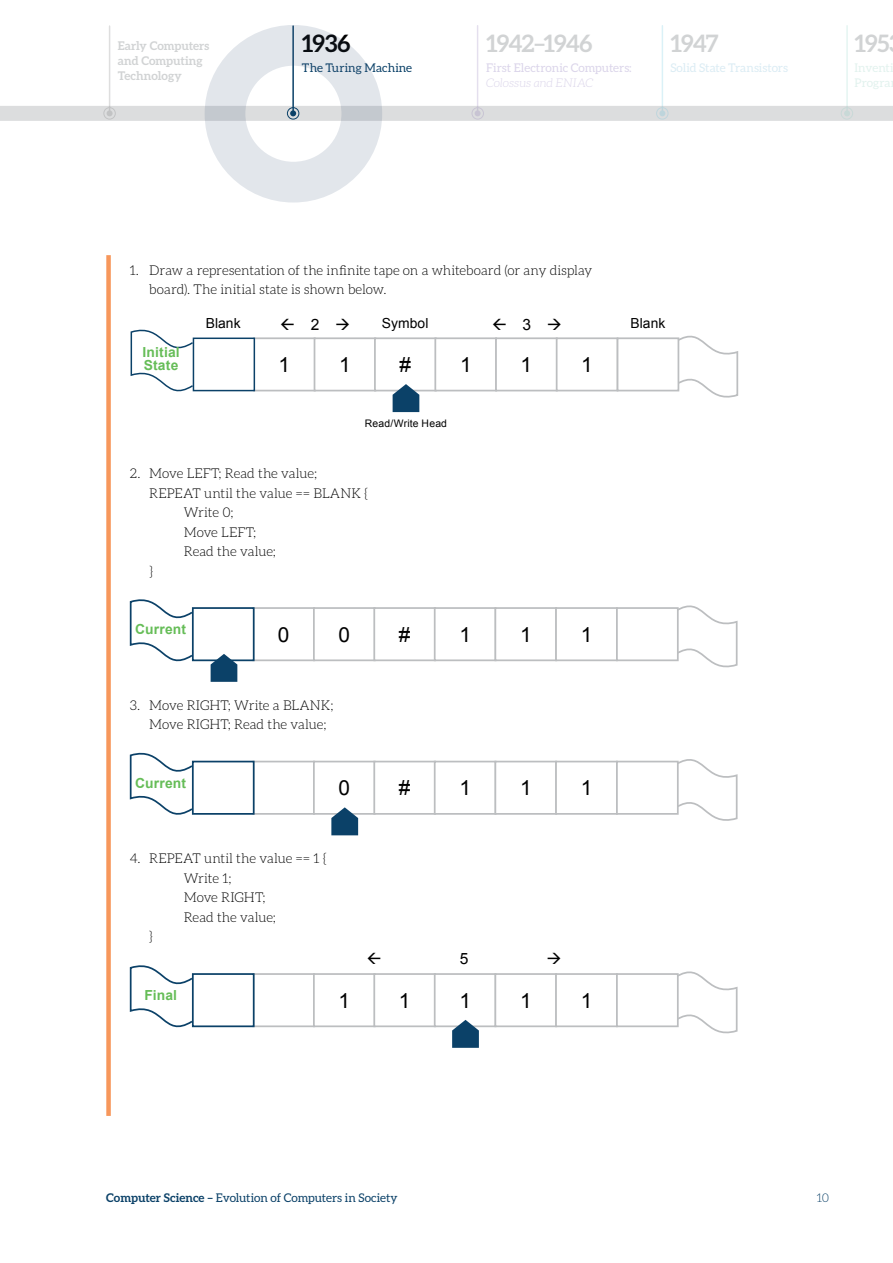
<style>
.page{position:relative;width:893px;height:1263px;background:#fff}
.page>*{position:absolute;margin:0;border:0;box-sizing:border-box;transform-origin:0 0}
.t1{font:700 24px "Aleo";letter-spacing:-.035em;color:#d1d3d4}
.t2{font:700 24px "Aleo";color:#000}
.t3{font:20.85px "Arial";color:#000}
.t4{font:15.6px "Arial";color:#000}
.t5{font:700 13.8px/12.6px "Arial";letter-spacing:.01em;color:#66bd58}
.t6{font:13.8px "Arial";letter-spacing:.005em;color:#000}
.t7{font:300 13.5px/19.5px "Aleo";letter-spacing:-.005em;color:#000}
.t8{font:12px "Aleo";color:#0b4168}
.t9{font:700 12px/15px "Aleo";color:#d1d3d4}
.t10{font:12px "Aleo";color:#dbd5ea}
.t11{font:12px "Aleo";color:#dbecf4}
.t12{font:italic 300 12px "Aleo";color:#dbd5ea}
.t13{font:12px/15px "Aleo";letter-spacing:.005em;color:#e2f2ee}
.t14{font:300 12px "Aleo";color:#0b4168}
.t15{font:10.35px "Arial";letter-spacing:.015em;color:#000}
.s1{font-weight:700}
</style>
<div class="page">
<div style="left:0;top:106px;width:893px;height:15px;background:#dcddde"></div>
<hr style="left:292px;top:26px;width:2px;height:87px;background:#0b4168">
<svg style="left:290px;top:110px;width:6px;height:6px"></svg>
<div style="left:287px;top:107px;width:12px;height:12px;border:1px solid #0b4168;border-radius:50%"></div>
<hr style="left:109px;top:26px;width:1px;height:87px;background:#58595b">
<svg style="left:107px;top:110px;width:6px;height:6px"></svg>
<div style="left:103px;top:107px;width:13px;height:12px;border:1px solid #58595b;border-radius:50%"></div>
<hr style="left:477px;top:26px;width:1px;height:87px;background:#7960a9">
<svg style="left:475px;top:110px;width:6px;height:6px"></svg>
<div style="left:472px;top:107px;width:12px;height:12px;border:1px solid #7960a9;border-radius:50%"></div>
<hr style="left:662px;top:26px;width:1px;height:87px;background:#47b8d8">
<svg style="left:659px;top:110px;width:6px;height:6px"></svg>
<div style="left:656px;top:107px;width:12px;height:12px;border:1px solid #47b8d8;border-radius:50%"></div>
<hr style="left:846px;top:26px;width:2px;height:87px;background:#77cabc">
<svg style="left:844px;top:110px;width:6px;height:6px"></svg>
<div style="left:841px;top:107px;width:12px;height:12px;border:1px solid #77cabc;border-radius:50%"></div>
<div style="left:205px;top:25px;width:177px;height:178px;border:41px solid #3f587b;border-radius:50%"></div>
<div style="left:106px;top:255px;width:5px;height:861px;background:#f7975b"></div>
<svg style="left:130px;top:329px;width:65px;height:63px"></svg>
<svg style="left:674px;top:335px;width:65px;height:63px"></svg>
<div style="left:253px;top:337px;width:63px;height:54px;border:2px solid #bcbec0"></div>
<div style="left:314px;top:337px;width:62px;height:54px;border:2px solid #bcbec0"></div>
<div style="left:374px;top:337px;width:63px;height:54px;border:2px solid #bcbec0"></div>
<div style="left:434px;top:337px;width:63px;height:54px;border:2px solid #bcbec0"></div>
<div style="left:495px;top:337px;width:63px;height:54px;border:2px solid #bcbec0"></div>
<div style="left:556px;top:337px;width:62px;height:54px;border:2px solid #bcbec0"></div>
<div style="left:617px;top:337px;width:62px;height:54px;background:#fff;border:2px solid #bcbec0"></div>
<svg style="left:393px;top:384px;width:26px;height:28px"></svg>
<div style="left:193px;top:338px;width:62px;height:53px;background:#fff;border:2px solid #0b4168"></div>
<svg style="left:129px;top:599px;width:65px;height:63px"></svg>
<svg style="left:673px;top:605px;width:65px;height:63px"></svg>
<div style="left:252px;top:607px;width:63px;height:54px;border:2px solid #bcbec0"></div>
<div style="left:313px;top:607px;width:63px;height:54px;border:2px solid #bcbec0"></div>
<div style="left:373px;top:607px;width:63px;height:54px;border:2px solid #bcbec0"></div>
<div style="left:434px;top:607px;width:62px;height:54px;border:2px solid #bcbec0"></div>
<div style="left:494px;top:607px;width:63px;height:54px;border:2px solid #bcbec0"></div>
<div style="left:555px;top:607px;width:63px;height:54px;border:2px solid #bcbec0"></div>
<div style="left:616px;top:607px;width:63px;height:54px;background:#fff;border:2px solid #bcbec0"></div>
<div style="left:192px;top:607px;width:63px;height:54px;background:#fff;border:2px solid #0b4168"></div>
<svg style="left:211px;top:654px;width:26px;height:28px"></svg>
<svg style="left:129px;top:752px;width:65px;height:63px"></svg>
<svg style="left:673px;top:759px;width:65px;height:62px"></svg>
<div style="left:252px;top:761px;width:63px;height:54px;background:#fff;border:2px solid #bcbec0"></div>
<div style="left:313px;top:761px;width:63px;height:54px;border:2px solid #bcbec0"></div>
<div style="left:373px;top:761px;width:63px;height:54px;border:2px solid #bcbec0"></div>
<div style="left:434px;top:761px;width:62px;height:54px;border:2px solid #bcbec0"></div>
<div style="left:494px;top:761px;width:63px;height:54px;border:2px solid #bcbec0"></div>
<div style="left:555px;top:761px;width:63px;height:54px;border:2px solid #bcbec0"></div>
<div style="left:616px;top:761px;width:63px;height:54px;background:#fff;border:2px solid #bcbec0"></div>
<div style="left:192px;top:761px;width:63px;height:54px;background:#fff;border:2px solid #0b4168"></div>
<svg style="left:331px;top:807px;width:27px;height:28px"></svg>
<svg style="left:129px;top:965px;width:65px;height:63px"></svg>
<svg style="left:673px;top:971px;width:65px;height:63px"></svg>
<div style="left:252px;top:973px;width:63px;height:54px;background:#fff;border:2px solid #bcbec0"></div>
<div style="left:313px;top:973px;width:63px;height:54px;border:2px solid #bcbec0"></div>
<div style="left:373px;top:973px;width:63px;height:54px;border:2px solid #bcbec0"></div>
<div style="left:434px;top:973px;width:62px;height:54px;border:2px solid #bcbec0"></div>
<div style="left:494px;top:973px;width:63px;height:54px;border:2px solid #bcbec0"></div>
<div style="left:555px;top:973px;width:63px;height:54px;border:2px solid #bcbec0"></div>
<div style="left:616px;top:973px;width:63px;height:54px;background:#fff;border:2px solid #bcbec0"></div>
<div style="left:192px;top:973px;width:63px;height:54px;background:#fff;border:2px solid #0b4168"></div>
<svg style="left:452px;top:1020px;width:27px;height:28px"></svg>
<p class="t9" style="left:118px;top:38px;width:93px">Early Computers and Computing<br>Technology</p>
<h1 class="t2" style="left:302px;top:30px;width:50px">1936</h1>
<p class="t8" style="left:302px;top:60px;width:112px">The Turing Machine</p>
<h1 class="t1" style="left:486px;top:30px;width:108px">1942–1946</h1>
<p class="t10" style="left:486px;top:60px;width:147px">First Electronic Computers:</p>
<p class="t12" style="left:486px;top:76px;width:109px">Colossus and ENIAC</p>
<h1 class="t1" style="left:670px;top:30px;width:50px">1947</h1>
<p class="t11" style="left:670px;top:60px;width:119px">Solid State Transistors</p>
<h1 class="t1" style="left:854px;top:30px;width:36px">195</h1>
<p class="t13" style="left:854px;top:60px;width:41px">Inventi<br>Progra</p>
<p class="t7" style="left:149px;top:260px;width:445px;text-indent:-19px">1. Draw a representation of the infinite tape on a whiteboard (or any display board). The initial state is shown below.</p>
<p class="t5" style="left:142px;top:347px;width:39px">Initial<br>State</p>
<p class="t6" style="left:206px;top:314px;width:36px">Blank</p>
<p class="t4" style="left:311px;top:314px;width:41px">2 →</p>
<p class="t6" style="left:382px;top:314px;width:48px">Symbol</p>
<p class="t4" style="left:523px;top:314px;width:41px">3 →</p>
<p class="t6" style="left:630px;top:314px;width:36px">Blank</p>
<h2 class="t3" style="left:279px;top:351px;width:13px">1</h2>
<h2 class="t3" style="left:339px;top:351px;width:13px">1</h2>
<h2 class="t3" style="left:400px;top:351px;width:13px">#</h2>
<h2 class="t3" style="left:460px;top:351px;width:13px">1</h2>
<h2 class="t3" style="left:521px;top:351px;width:13px">1</h2>
<h2 class="t3" style="left:581px;top:351px;width:13px">1</h2>
<p class="t15" style="left:365px;top:417px;width:84px">Read/Write Head</p>
<p class="t7" style="left:130px;top:463px;width:189px">2. Move LEFT; Read the value;</p>
<p class="t7" style="left:149px;top:483px;width:220px">REPEAT until the value == BLANK {</p>
<p class="t7" style="left:184px;top:502px;width:51px">Write 0;</p>
<p class="t7" style="left:184px;top:522px;width:74px">Move LEFT;</p>
<p class="t7" style="left:184px;top:541px;width:94px">Read the value;</p>
<p class="t7" style="left:149px;top:561px;width:5px">}</p>
<p class="t5" style="left:135px;top:623px;width:52px">Current</p>
<h2 class="t3" style="left:278px;top:621px;width:13px">0</h2>
<h2 class="t3" style="left:339px;top:621px;width:13px">0</h2>
<h2 class="t3" style="left:399px;top:621px;width:13px">#</h2>
<h2 class="t3" style="left:459px;top:621px;width:13px">1</h2>
<h2 class="t3" style="left:520px;top:621px;width:13px">1</h2>
<h2 class="t3" style="left:581px;top:621px;width:13px">1</h2>
<p class="t7" style="left:149px;top:695px;width:186px;text-indent:-19px">3. Move RIGHT; Write a BLANK;<br>Move RIGHT; Read the value;</p>
<p class="t5" style="left:135px;top:777px;width:52px">Current</p>
<h2 class="t3" style="left:339px;top:774px;width:13px">0</h2>
<h2 class="t3" style="left:399px;top:774px;width:13px">#</h2>
<h2 class="t3" style="left:459px;top:774px;width:13px">1</h2>
<h2 class="t3" style="left:520px;top:774px;width:13px">1</h2>
<h2 class="t3" style="left:581px;top:774px;width:13px">1</h2>
<p class="t7" style="left:130px;top:848px;width:198px">4. REPEAT until the value == 1 {</p>
<p class="t7" style="left:184px;top:868px;width:49px">Write 1;</p>
<p class="t7" style="left:184px;top:887px;width:83px">Move RIGHT;</p>
<p class="t7" style="left:184px;top:907px;width:94px">Read the value;</p>
<p class="t7" style="left:149px;top:926px;width:5px">}</p>
<p class="t5" style="left:144px;top:989px;width:34px">Final</p>
<p class="t4" style="left:460px;top:948px;width:10px">5</p>
<h2 class="t3" style="left:339px;top:987px;width:13px">1</h2>
<h2 class="t3" style="left:399px;top:987px;width:13px">1</h2>
<h2 class="t3" style="left:459px;top:987px;width:13px">1</h2>
<h2 class="t3" style="left:520px;top:987px;width:13px">1</h2>
<h2 class="t3" style="left:581px;top:987px;width:13px">1</h2>
<p class="t8" style="left:106px;top:1191px;width:293px"><span class="s1">Computer Science –</span> Evolution of Computers in Society</p>
<p class="t14" style="left:817px;top:1192px;width:14px">10</p>
</div>
